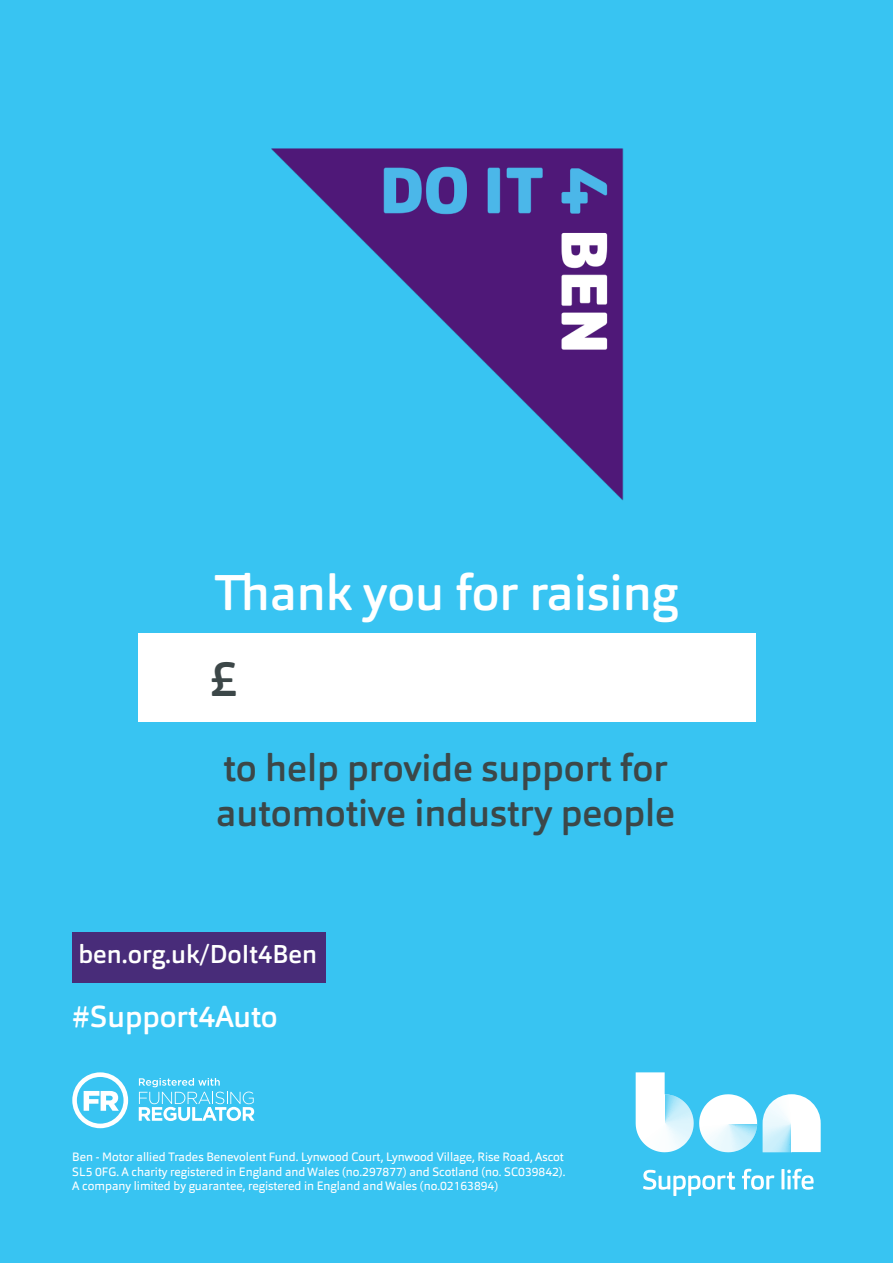
<style>
.page{position:relative;width:893px;height:1263px;background:#38c4f2}
.page>*{position:absolute;margin:0;border:0;box-sizing:border-box;transform-origin:0 0}
.t1{font:500 49.5px "Orgon";color:#fff}
.t2{font:500 49.5px "Orgon";color:#3c4748}
.t3{font:500 37.5px "Orgon";color:#3c4748}
.t4{font:500 30px "Orgon";color:#fff}
.t5{font:500 25.5px "Orgon";color:#fff}
.t6{font:12px/14.9px "Orgon";color:#fff}
</style>
<div class="page">
<img style="left:271px;top:149px;width:352px;height:352px">
<svg style="left:763px;top:1094px;width:58px;height:58px;background:#d8f3fc"></svg>
<svg style="left:636px;top:1072px;width:121px;height:80px"></svg>
<svg style="left:643px;top:1170px;width:92px;height:26px"></svg>
<svg style="left:742px;top:1169px;width:32px;height:21px"></svg>
<hr style="left:781px;top:1169px;width:3px;height:20px;background:#fff">
<svg style="left:787px;top:1169px;width:27px;height:21px"></svg>
<div style="left:138px;top:633px;width:618px;height:89px;background:#fff"></div>
<svg style="left:72px;top:1072px;width:56px;height:56px"></svg>
<svg style="left:139px;top:1078px;width:116px;height:43px"></svg>
<div style="left:72px;top:932px;width:254px;height:51px;background:#482c79"></div>
<p class="t1" style="left:214px;top:561px;width:466px">Thank you for raising</p>
<p class="t2" style="left:208px;top:647px;width:31px">£</p>
<p class="t3" style="left:223px;top:743px;width:446px">to help provide support for</p>
<p class="t3" style="left:216px;top:788px;width:460px">automotive industry people</p>
<h3 class="t5" style="left:79px;top:938px;width:240px">ben.org.uk/DoIt4Ben</h3>
<h3 class="t4" style="left:72px;top:997px;width:207px">#Support4Auto</h3>
<p class="t6" style="left:72px;top:1149px;width:495px">Ben - Motor allied Trades Benevolent Fund. Lynwood Court, Lynwood Village, Rise Road, Ascot<br>SL5 0FG. A charity registered in England and Wales (no.297877) and Scotland (no. SC039842).<br>A company limited by guarantee, registered in England and Wales (no.02163894)</p>
</div>
